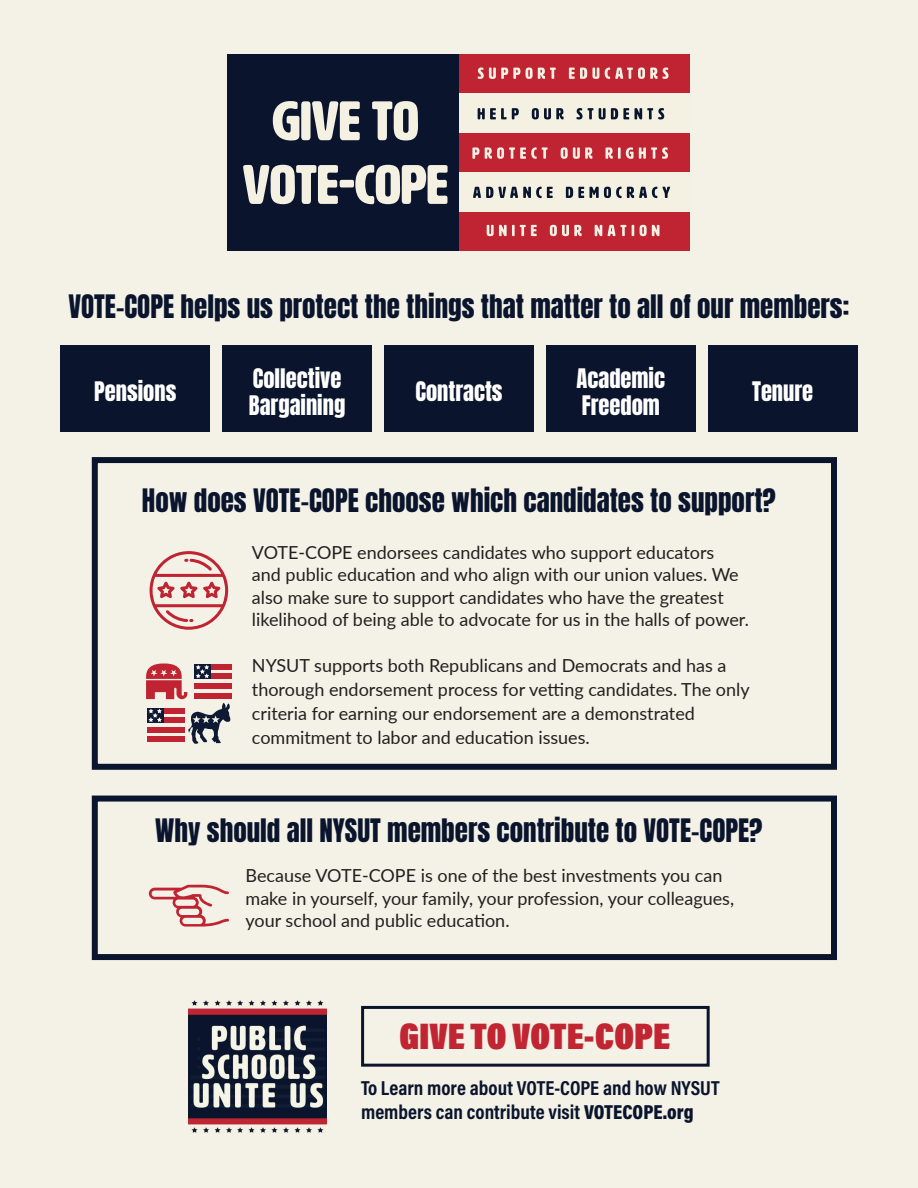
<style>
.page{position:relative;width:918px;height:1188px;background:#f4f2e6}
.page>*{position:absolute;margin:0;border:0;box-sizing:border-box;transform-origin:0 0}
.t1{font:900 37.5px "Acumin Pro Cond";letter-spacing:-.005em;color:#c22532}
.t2{font:27px "Anton";color:#0a152d}
.t3{font:22.5px/27px "Anton";color:#fff}
.t4{font:700 20.4px/24px "Acumin Pro Cond";color:#0a152d}
.t5{font:18px/22.5px "Lato";color:#231f20}
.s1{font-weight:900}
</style>
<div class="page">
<div style="left:361px;top:1006px;width:349px;height:61px;border:3px solid #0a152d"></div>
<img style="left:188px;top:1000px;width:139px;height:133px">
<div style="left:228px;top:54px;width:462px;height:197px;background:#0a152d"></div>
<div style="left:460px;top:88px;width:230px;height:148px;background:#f4f1e3"></div>
<div style="left:460px;top:134px;width:230px;height:38px;background:#c02332"></div>
<div style="left:460px;top:54px;width:230px;height:39px;background:#c02332"></div>
<div style="left:460px;top:212px;width:230px;height:38px;background:#c02332"></div>
<svg style="left:478px;top:108px;width:41px;height:11px"></svg>
<svg style="left:532px;top:108px;width:32px;height:11px"></svg>
<svg style="left:577px;top:108px;width:16px;height:11px"></svg>
<svg style="left:599px;top:108px;width:30px;height:11px"></svg>
<svg style="left:635px;top:108px;width:29px;height:11px"></svg>
<svg style="left:473px;top:187px;width:80px;height:11px"></svg>
<svg style="left:566px;top:187px;width:104px;height:11px"></svg>
<svg style="left:478px;top:68px;width:42px;height:11px"></svg>
<svg style="left:526px;top:68px;width:30px;height:11px"></svg>
<svg style="left:569px;top:68px;width:30px;height:11px"></svg>
<svg style="left:605px;top:68px;width:64px;height:11px"></svg>
<svg style="left:472px;top:147px;width:76px;height:12px"></svg>
<svg style="left:561px;top:147px;width:31px;height:12px"></svg>
<svg style="left:606px;top:147px;width:62px;height:12px"></svg>
<svg style="left:487px;top:225px;width:50px;height:11px"></svg>
<svg style="left:550px;top:225px;width:32px;height:11px"></svg>
<svg style="left:595px;top:225px;width:7px;height:11px"></svg>
<svg style="left:608px;top:225px;width:7px;height:11px"></svg>
<svg style="left:621px;top:225px;width:5px;height:11px"></svg>
<svg style="left:632px;top:225px;width:2px;height:11px"></svg>
<svg style="left:640px;top:225px;width:20px;height:11px"></svg>
<svg style="left:243px;top:165px;width:95px;height:39px"></svg>
<div style="left:340px;top:180px;width:14px;height:8px;background:#f4f1e3;border-radius:2px"></div>
<svg style="left:355px;top:165px;width:93px;height:39px"></svg>
<svg style="left:273px;top:101px;width:87px;height:40px"></svg>
<svg style="left:372px;top:101px;width:46px;height:39px"></svg>
<div style="left:61px;top:345px;width:149px;height:86px;background:#0a152d"></div>
<div style="left:708px;top:345px;width:149px;height:86px;background:#0a152d"></div>
<div style="left:384px;top:345px;width:150px;height:86px;background:#0a152d"></div>
<div style="left:546px;top:345px;width:149px;height:86px;background:#0a152d"></div>
<div style="left:223px;top:345px;width:149px;height:86px;background:#0a152d"></div>
<svg style="left:150px;top:551px;width:78px;height:79px"></svg>
<div style="left:194px;top:664px;width:38px;height:5px;background:#c02332"></div>
<div style="left:194px;top:674px;width:38px;height:5px;background:#c02332"></div>
<div style="left:194px;top:683px;width:38px;height:6px;background:#c02332"></div>
<div style="left:194px;top:693px;width:38px;height:5px;background:#c02332"></div>
<svg style="left:146px;top:663px;width:84px;height:81px"></svg>
<div style="left:147px;top:727px;width:37px;height:6px;background:#c02332"></div>
<div style="left:147px;top:737px;width:37px;height:5px;background:#c02332"></div>
<div style="left:92px;top:457px;width:745px;height:313px;border:6px solid #0a152d"></div>
<svg style="left:149px;top:885px;width:80px;height:42px"></svg>
<div style="left:92px;top:796px;width:745px;height:164px;border:6px solid #0a152d"></div>
<h2 class="t2" style="left:68px;top:293px;width:782px">VOTE-COPE helps us protect the things that matter to all of our members:</h2>
<p class="t3" style="left:249px;top:367px;width:98px">Collective<br>Bargaining</p>
<p class="t3" style="left:577px;top:367px;width:90px">Academic<br>Freedom</p>
<p class="t3" style="left:94px;top:380px;width:84px">Pensions</p>
<p class="t3" style="left:415px;top:380px;width:89px">Contracts</p>
<p class="t3" style="left:752px;top:380px;width:63px">Tenure</p>
<h2 class="t2" style="left:142px;top:487px;width:635px">How does VOTE-COPE choose which candidates to support?</h2>
<p class="t5" style="left:252px;top:540px;width:499px">VOTE-COPE endorsees candidates who support educators<br>and public education and who align with our union values. We also make sure to support candidates who have the greatest likelihood of being able to advocate for us in the halls of power.</p>
<p class="t5" style="left:252px;top:653px;width:499px;line-height:24px">NYSUT supports both Republicans and Democrats and has a thorough endorsement process for vetting candidates. The only criteria for earning our endorsement are a demonstrated commitment to labor and education issues.</p>
<h2 class="t2" style="left:155px;top:817px;width:609px">Why should all NYSUT members contribute to VOTE-COPE?</h2>
<p class="t5" style="left:246px;top:864px;width:490px">Because VOTE-COPE is one of the best investments you can make in yourself, your family, your profession, your colleagues, your school and public education.</p>
<h1 class="t1" style="left:399px;top:1012px;width:273px">GIVE TO VOTE-COPE</h1>
<p class="t4" style="left:361px;top:1075px;width:360px">To Learn more about VOTE-COPE and how NYSUT members can contribute visit <span class="s1">VOTECOPE.org</span></p>
</div>
